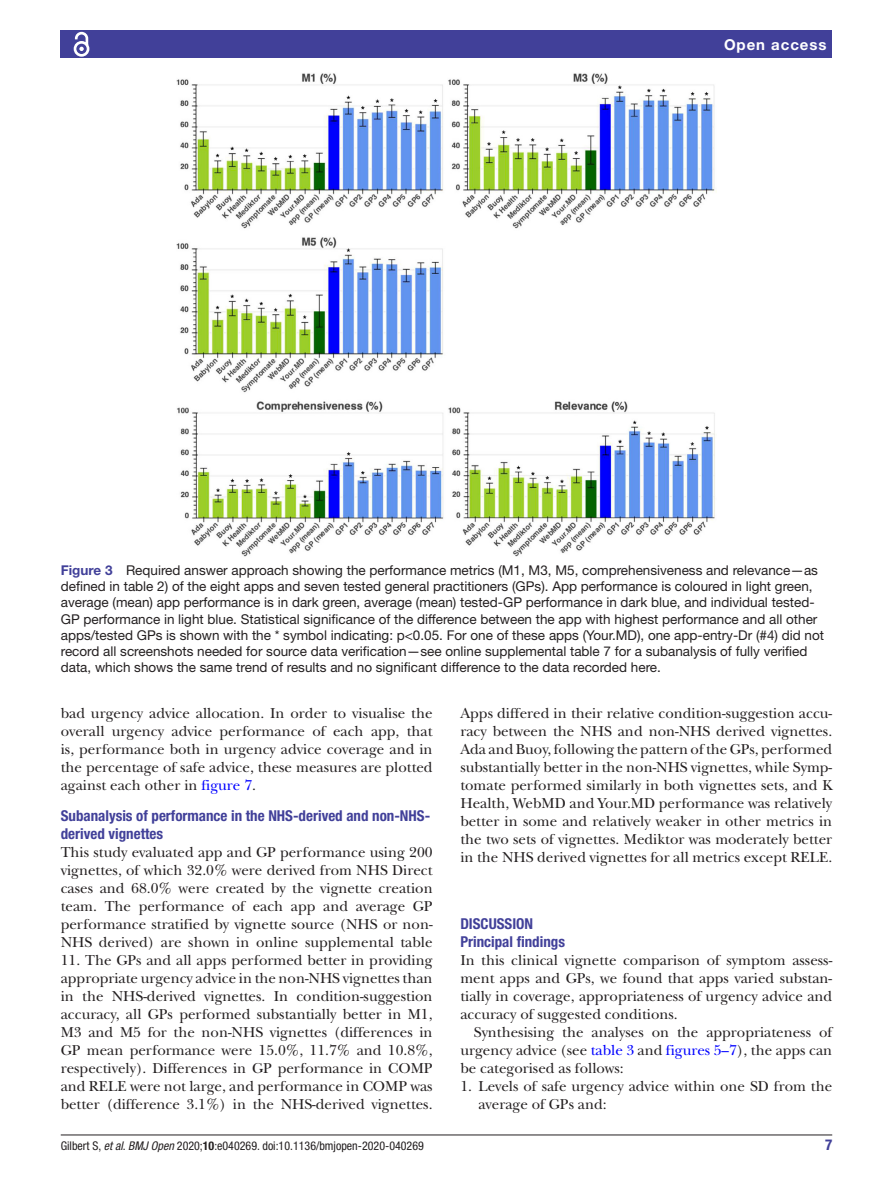
<style>
.page{position:relative;width:893px;height:1191px;background:#fff}
.page>*{position:absolute;margin:0;border:0;box-sizing:border-box;transform-origin:0 0}
.t1{font:15px/18px "New Baskerville";color:#231f20;text-align:justify}
.t2{font:700 condensed 15px/18px "Helvetica Neue LT Std";color:#414099}
.t3{font:700 15px "Helvetica Neue LT Std";letter-spacing:.065em;color:#fff}
.t4{font:13.5px/16.2px "Helvetica Neue LT Std";color:#231f20}
.t5{font:condensed 12px "Helvetica Neue LT Std";color:#231f20}
.s1{font-weight:700;color:#414099}
.s2{color:#00f}
.s3{font-style:italic}
.s4{font-weight:700}
</style>
<div class="page">
<hr style="left:61px;top:1134px;width:771px;height:1px;background:#231f20">
<div style="left:61px;top:31px;width:771px;height:27px;background:#414099"></div>
<svg style="left:73px;top:31px;width:17px;height:26px"></svg>
<img style="left:176px;top:73px;width:539px;height:484px">
<p class="t3" style="left:724px;top:35px;width:104px">Open access</p>
<p class="t4" style="left:61px;top:562px;width:765px"><span class="s1">Figure 3</span> Required answer approach showing the performance metrics (M1, M3, M5, comprehensiveness and relevance—as defined in table 2) of the eight apps and seven tested general practitioners (GPs). App performance is coloured in light green, average (mean) app performance is in dark green, average (mean) tested-GP performance in dark blue, and individual tested-GP performance in light blue. Statistical significance of the difference between the app with highest performance and all other apps/tested GPs is shown with the * symbol indicating: p&lt;0.05. For one of these apps (Your.MD), one app-entry-Dr (#4) did not record all screenshots needed for source data verification—see online supplemental table 7 for a subanalysis of fully verified data, which shows the same trend of results and no significant difference to the data recorded here.</p>
<p class="t1" style="left:61px;top:704px;width:373px">bad urgency advice allocation. In order to visualise the overall urgency advice performance of each app, that is, performance both in urgency advice coverage and in the percentage of safe advice, these measures are plotted against each other in <span class="s2">figure 7</span>.</p>
<p class="t2" style="left:61px;top:806px;width:371px">Subanalysis of performance in the NHS-derived and non-NHS&shy;derived vignettes</p>
<p class="t1" style="left:61px;top:843px;width:373px">This study evaluated app and GP performance using 200 vignettes, of which 32.0% were derived from NHS Direct cases and 68.0% were created by the vignette creation team. The performance of each app and average GP performance stratified by vignette source (NHS or non-NHS derived) are shown in online supplemental table</p>
<p class="t1" style="left:61px;top:951px;width:373px">11. The GPs and all apps performed better in providing appropriate urgency advice in the non-NHS vignettes than in the NHS-derived vignettes. In condition-suggestion accuracy, all GPs performed substantially better in M1, M3 and M5 for the non-NHS vignettes (differences in GP mean performance were 15.0%, 11.7% and 10.8%, respectively). Differences in GP performance in COMP and RELE were not large, and performance in COMP was better (difference 3.1%) in the NHS-derived vignettes.</p>
<p class="t1" style="left:460px;top:704px;width:373px">Apps differed in their relative condition-suggestion accu&shy;racy between the NHS and non-NHS derived vignettes.<br>Ada and Buoy, following the pattern of the GPs, performed substantially better in the non-NHS vignettes, while Symp&shy;tomate performed similarly in both vignettes sets, and K Health, WebMD and Your.MD performance was relatively better in some and relatively weaker in other metrics in the two sets of vignettes. Mediktor was moderately better in the NHS derived vignettes for all metrics except RELE.</p>
<p class="t2" style="left:460px;top:914px;width:106px">DISCUSSION<br>Principal findings</p>
<p class="t1" style="left:460px;top:951px;width:373px">In this clinical vignette comparison of symptom assess&shy;ment apps and GPs, we found that apps varied substan&shy;tially in coverage, appropriateness of urgency advice and accuracy of suggested conditions.</p>
<p class="t1" style="left:460px;top:1023px;width:373px;text-indent:14px">Synthesising the analyses on the appropriateness of urgency advice (see <span class="s2">table 3</span> and <span class="s2">figures 5–7</span>), the apps can be categorised as follows:</p>
<p class="t1" style="left:478px;top:1077px;width:355px;text-indent:-18px">1. Levels of safe urgency advice within one SD from the average of GPs and:</p>
<p class="t5" style="left:61px;top:1138px;width:365px">Gilbert S, <span class="s3">et al</span>. <span class="s3">BMJ Open</span> 2020;<span class="s4">10</span>:e040269. doi:10.1136/bmjopen-2020-040269</p>
<p class="t2" style="left:825px;top:1135px;width:9px">7</p>
</div>
